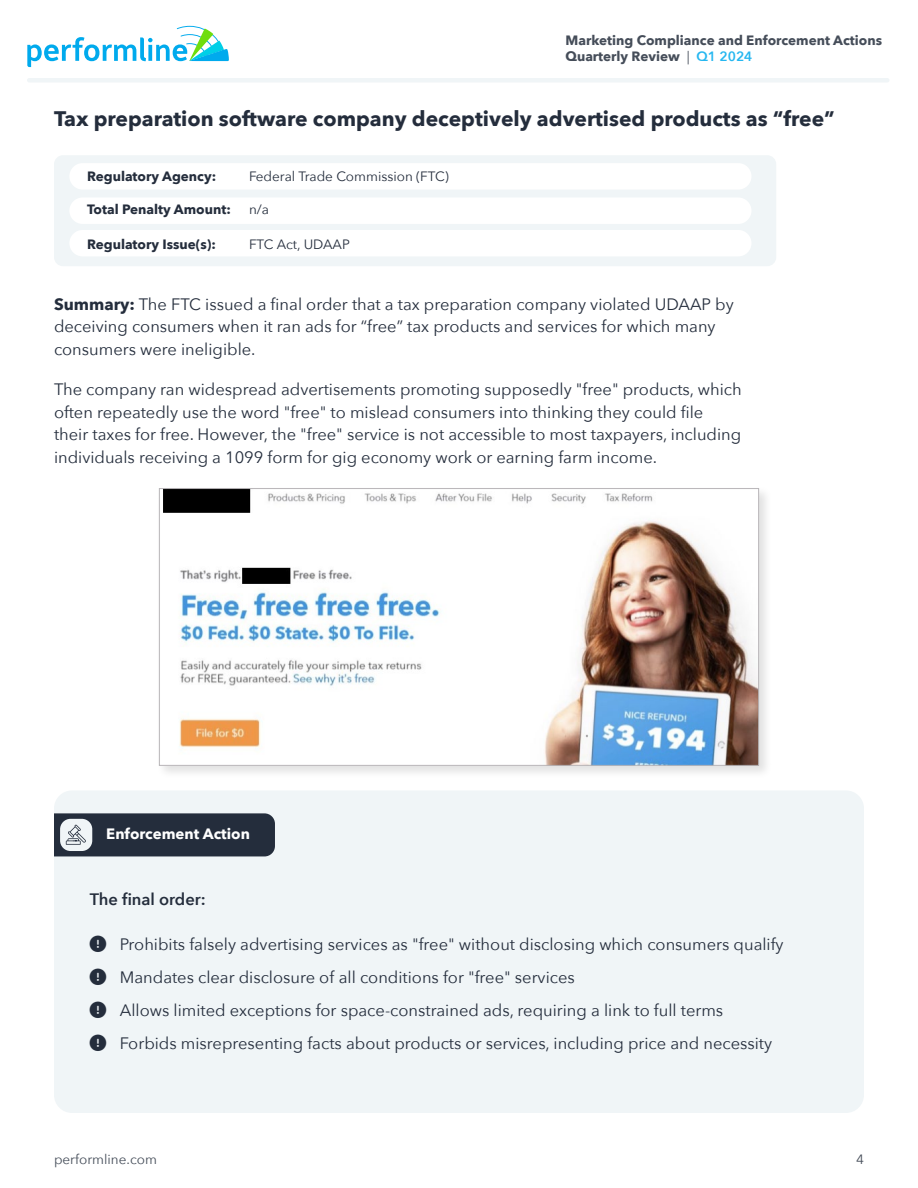
<style>
.page{position:relative;width:918px;height:1188px;background:#fff}
.page>*{position:absolute;margin:0;border:0;box-sizing:border-box;transform-origin:0 0}
.t1{font:700 21px "Avenir Next";color:#242d3c}
.t2{font:16.5px/22.5px "Avenir Next";color:#242d3c}
.t3{font:600 16.5px "Avenir Next";color:#242d3c}
.t4{font:700 15px "Avenir Next";color:#fff}
.t5{font:700 13.5px/16.2px "Avenir Next";color:#454d59}
.t6{font:700 13.5px "Avenir Next";color:#242d3c}
.t7{font:13.5px "Avenir Next";color:#242d3c}
.t8{font:13.5px "Avenir Next";color:#454d59}
.s1{font-weight:400}
.s2{font-weight:600;color:#26b7f0}
.s3{font-weight:700}
</style>
<div class="page">
<hr style="left:27px;top:78px;width:863px;height:4px;background:#f0f5f7;border-radius:2px">
<svg style="left:27px;top:26px;width:202px;height:41px"></svg>
<div style="left:54px;top:790px;width:810px;height:323px;background:#f0f5f7;border-radius:18px"></div>
<svg style="left:54px;top:813px;width:221px;height:43px;background:#38414f"></svg>
<div style="left:54px;top:155px;width:722px;height:111px;background:#f0f5f7;border-radius:9px"></div>
<div style="left:69px;top:163px;width:682px;height:27px;background:#fff;border-radius:13px"></div>
<div style="left:69px;top:197px;width:682px;height:27px;background:#fff;border-radius:13px"></div>
<div style="left:69px;top:230px;width:682px;height:26px;background:#fff;border-radius:13px"></div>
<div style="left:156px;top:485px;width:617px;height:294px;background:#000;opacity:.12"></div>
<img style="left:161px;top:490px;width:596px;height:274px">
<div style="left:159px;top:488px;width:600px;height:278px;border:1px solid #b8b5b8"></div>
<p class="t5" style="left:566px;top:32px;width:318px">Marketing Compliance and Enforcement Actions<br>Quarterly Review <span class="s1">|</span> <span class="s2">Q1 2024</span></p>
<p class="t1" style="left:54px;top:100px;width:782px">Tax preparation software company deceptively advertised products as “free”</p>
<p class="t6" style="left:87px;top:165px;width:131px">Regulatory Agency:</p>
<p class="t7" style="left:249px;top:165px;width:201px">Federal Trade Commission (FTC)</p>
<p class="t6" style="left:87px;top:198px;width:145px">Total Penalty Amount:</p>
<p class="t7" style="left:249px;top:198px;width:22px">n/a</p>
<p class="t6" style="left:87px;top:233px;width:130px">Regulatory Issue(s):</p>
<p class="t7" style="left:249px;top:233px;width:102px">FTC Act, UDAAP</p>
<p class="t2" style="left:54px;top:292px;width:681px"><span class="s3">Summary:</span> The FTC issued a final order that a tax preparation company violated UDAAP by deceiving consumers when it ran ads for “free” tax products and services for which many consumers were ineligible.</p>
<p class="t2" style="left:54px;top:377px;width:689px">The company ran widespread advertisements promoting supposedly "free" products, which often repeatedly use the word "free" to mislead consumers into thinking they could file their taxes for free. However, the "free" service is not accessible to most taxpayers, including individuals receiving a 1099 form for gig economy work or earning farm income.</p>
<p class="t4" style="left:106px;top:821px;width:145px">Enforcement Action</p>
<p class="t3" style="left:90px;top:885px;width:117px">The final order:</p>
<p class="t2" style="left:120px;top:927px;width:665px;line-height:33px">Prohibits falsely advertising services as "free" without disclosing which consumers qualify Mandates clear disclosure of all conditions for "free" services<br>Allows limited exceptions for space-constrained ads, requiring a link to full terms Forbids misrepresenting facts about products or services, including price and necessity</p>
<p class="t8" style="left:54px;top:1148px;width:104px">performline.com</p>
<p class="t8" style="left:856px;top:1148px;width:9px">4</p>
</div>
